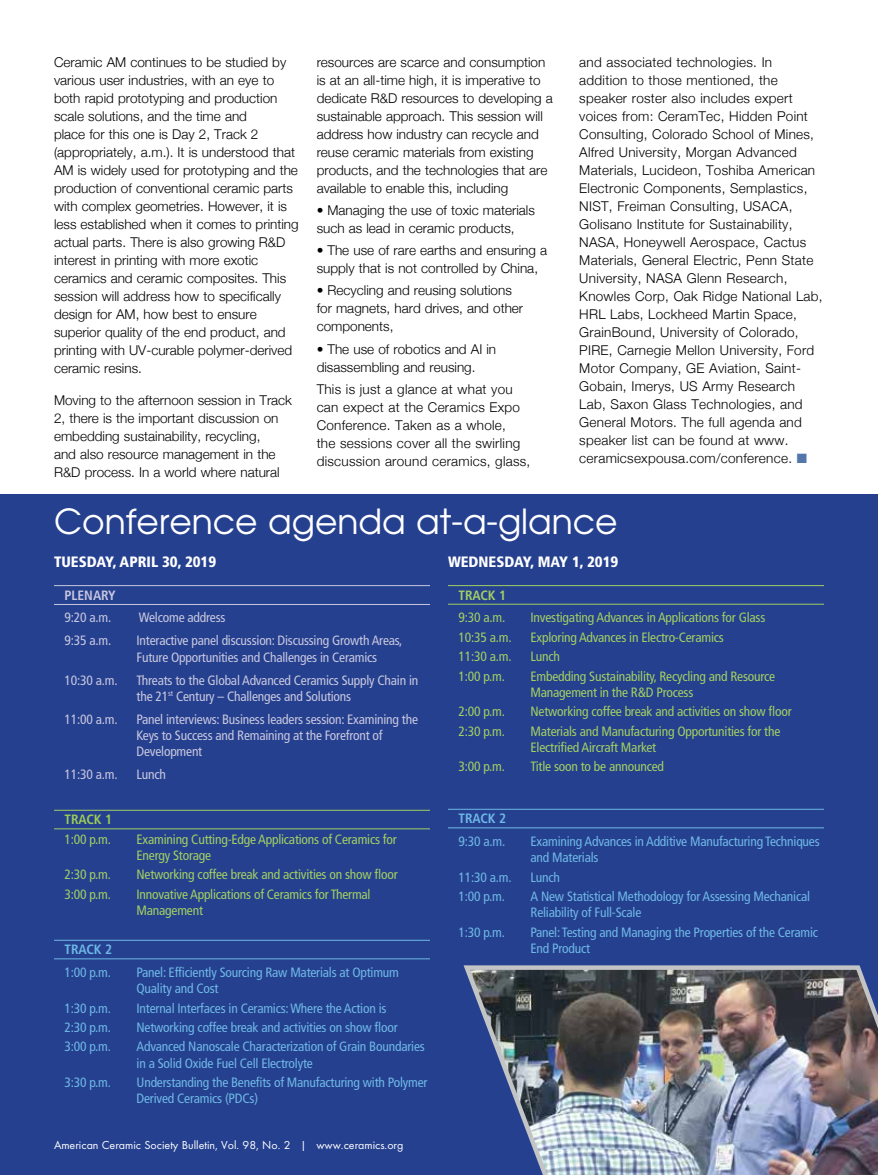
<style>
.page{position:relative;width:878px;height:1175px;background:#fff}
.page>*{position:absolute;margin:0;border:0;box-sizing:border-box;transform-origin:0 0}
.t1{font:34.5px "Avant Garde";color:#fff}
.t2{font:900 condensed 15px "Frutiger";color:#fff}
.t3{font:300 13.5px/18px "Helvetica Neue";color:#000}
.t4{font:300 13.5px/18px "Helvetica Neue";letter-spacing:.02em;color:#000}
.t5{font:condensed 13.5px/16.2px "Frutiger";letter-spacing:-.015em;color:#6eb8e6}
.t6{font:condensed 13.5px/16.2px "Frutiger";letter-spacing:-.015em;color:#a2cf62}
.t7{font:condensed 13.5px/16.2px "Frutiger";letter-spacing:-.015em;color:#c8c7df}
.t8{font:700 condensed 13.5px "Frutiger";color:#6eb8e6}
.t9{font:700 condensed 13.5px "Frutiger";color:#c8c7df}
.t10{font:700 condensed 13.5px "Frutiger";color:#9ccc56}
.t11{font:700 condensed 13.5px "Frutiger";color:#a2cf62}
.t12{font:12px "Futura T";color:#fff}
.s1{color:#5377ab}
</style>
<div class="page">
<div style="left:0;top:494px;width:878px;height:680px;background:#25408f"></div>
<hr style="left:54px;top:585px;width:376px;height:1px;background:#c8c7df">
<hr style="left:54px;top:604px;width:376px;height:1px;background:#c8c7df">
<hr style="left:54px;top:810px;width:376px;height:1px;background:#a2cf62">
<hr style="left:54px;top:828px;width:376px;height:1px;background:#a2cf62">
<hr style="left:54px;top:940px;width:376px;height:1px;background:#6eb8e6">
<hr style="left:54px;top:958px;width:376px;height:1px;background:#6eb8e6">
<hr style="left:448px;top:585px;width:376px;height:1px;background:#a2cf62">
<hr style="left:448px;top:604px;width:376px;height:1px;background:#a2cf62">
<hr style="left:448px;top:809px;width:376px;height:1px;background:#6eb8e6">
<hr style="left:448px;top:827px;width:376px;height:1px;background:#6eb8e6">
<img style="left:463px;top:965px;width:415px;height:209px">
<p class="t3" style="left:54px;top:52px;width:246px">Ceramic AM continues to be studied by various user industries, with an eye to both rapid prototyping and production scale solutions, and the time and<br>place for this one is Day 2, Track 2 (appropriately, a.m.). It is understood that AM is widely used for prototyping and the production of conventional ceramic parts with complex geometries. However, it is less established when it comes to printing actual parts. There is also growing R&amp;D interest in printing with more exotic ceramics and ceramic composites. This session will address how to specifically design for AM, how best to ensure superior quality of the end product, and printing with UV-curable polymer-derived ceramic resins.</p>
<p class="t3" style="left:54px;top:390px;width:239px">Moving to the afternoon session in Track 2, there is the important discussion on embedding sustainability, recycling,<br>and also resource management in the R&amp;D process. In a world where natural</p>
<p class="t3" style="left:316px;top:52px;width:237px">resources are scarce and consumption is at an all-time high, it is imperative to dedicate R&amp;D resources to developing a sustainable approach. This session will address how industry can recycle and reuse ceramic materials from existing products, and the technologies that are available to enable this, including</p>
<p class="t3" style="left:316px;top:200px;width:220px">• Managing the use of toxic materials such as lead in ceramic products,</p>
<p class="t3" style="left:316px;top:240px;width:232px">• The use of rare earths and ensuring a supply that is not controlled by China,</p>
<p class="t3" style="left:316px;top:280px;width:208px">• Recycling and reusing solutions for magnets, hard drives, and other components,</p>
<p class="t3" style="left:316px;top:339px;width:181px">• The use of robotics and AI in disassembling and reusing.</p>
<p class="t4" style="left:316px;top:379px;width:215px">This is just a glance at what you can expect at the Ceramics Expo<br>Conference. Taken as a whole,<br>the sessions cover all the swirling discussion around ceramics, glass,</p>
<p class="t4" style="left:579px;top:52px;width:245px">and associated technologies. In addition to those mentioned, the speaker roster also includes expert voices from: CeramTec, Hidden Point Consulting, Colorado School of Mines, Alfred University, Morgan Advanced Materials, Lucideon, Toshiba American Electronic Components, Semplastics, NIST, Freiman Consulting, USACA, Golisano Institute for Sustainability, NASA, Honeywell Aerospace, Cactus Materials, General Electric, Penn State University, NASA Glenn Research, Knowles Corp, Oak Ridge National Lab, HRL Labs, Lockheed Martin Space, GrainBound, University of Colorado, PIRE, Carnegie Mellon University, Ford Motor Company, GE Aviation, Saint-Gobain, Imerys, US Army Research Lab, Saxon Glass Technologies, and General Motors. The full agenda and speaker list can be found at www. ceramicsexpousa.com/conference. <span class="s1">■</span></p>
<h1 class="t1" style="left:54px;top:500px;width:565px">Conference agenda at-a-glance</h1>
<p class="t2" style="left:54px;top:553px;width:164px">TUESDAY, APRIL 30, 2019</p>
<p class="t9" style="left:65px;top:587px;width:53px">PLENARY</p>
<p class="t7" style="left:65px;top:610px;width:48px">9:20 a.m.</p>
<p class="t7" style="left:139px;top:610px;width:88px">Welcome address</p>
<p class="t7" style="left:65px;top:632px;width:48px">9:35 a.m.</p>
<p class="t7" style="left:136px;top:632px;width:267px">Interactive panel discussion: Discussing Growth Areas,<br>Future Opportunities and Challenges in Ceramics</p>
<p class="t7" style="left:65px;top:672px;width:55px">10:30 a.m.</p>
<p class="t7" style="left:136px;top:672px;width:283px">Threats to the Global Advanced Ceramics Supply Chain in the 21<sup>st</sup> Century – Challenges and Solutions</p>
<p class="t7" style="left:65px;top:711px;width:55px">11:00 a.m.</p>
<p class="t7" style="left:136px;top:711px;width:283px">Panel interviews: Business leaders session: Examining the<br>Keys to Success and Remaining at the Forefront of<br>Development</p>
<p class="t7" style="left:65px;top:766px;width:55px">11:30 a.m.</p>
<p class="t7" style="left:136px;top:766px;width:31px">Lunch</p>
<p class="t10" style="left:65px;top:811px;width:49px">TRACK 1</p>
<p class="t6" style="left:65px;top:831px;width:48px">1:00 p.m.</p>
<p class="t6" style="left:136px;top:831px;width:262px">Examining Cutting-Edge Applications of Ceramics for<br>Energy Storage</p>
<p class="t6" style="left:65px;top:866px;width:48px">2:30 p.m.</p>
<p class="t6" style="left:136px;top:866px;width:263px">Networking coffee break and activities on show floor</p>
<p class="t6" style="left:65px;top:886px;width:48px">3:00 p.m.</p>
<p class="t6" style="left:136px;top:886px;width:235px">Innovative Applications of Ceramics for Thermal<br>Management</p>
<p class="t8" style="left:65px;top:941px;width:49px">TRACK 2</p>
<p class="t5" style="left:65px;top:964px;width:48px">1:00 p.m.</p>
<p class="t5" style="left:136px;top:964px;width:264px">Panel: Efficiently Sourcing Raw Materials at Optimum<br>Quality and Cost</p>
<p class="t5" style="left:65px;top:999px;width:48px">1:30 p.m.</p>
<p class="t5" style="left:136px;top:999px;width:251px">Internal Interfaces in Ceramics: Where the Action is</p>
<p class="t5" style="left:65px;top:1019px;width:48px">2:30 p.m.</p>
<p class="t5" style="left:136px;top:1019px;width:263px">Networking coffee break and activities on show floor</p>
<p class="t5" style="left:65px;top:1038px;width:48px">3:00 p.m.</p>
<p class="t5" style="left:136px;top:1038px;width:290px">Advanced Nanoscale Characterization of Grain Boundaries in a Solid Oxide Fuel Cell Electrolyte</p>
<p class="t5" style="left:65px;top:1074px;width:48px">3:30 p.m.</p>
<p class="t5" style="left:136px;top:1074px;width:292px">Understanding the Benefits of Manufacturing with Polymer<br>Derived Ceramics (PDCs)</p>
<p class="t12" style="left:54px;top:1138px;width:351px">American Ceramic Society Bulletin, Vol. 98, No. 2 | www.ceramics.org</p>
<p class="t2" style="left:448px;top:553px;width:172px">WEDNESDAY, MAY 1, 2019</p>
<p class="t11" style="left:458px;top:587px;width:49px">TRACK 1</p>
<p class="t6" style="left:458px;top:609px;width:48px">9:30 a.m.</p>
<p class="t6" style="left:530px;top:609px;width:236px">Investigating Advances in Applications for Glass</p>
<p class="t6" style="left:458px;top:629px;width:55px">10:35 a.m.</p>
<p class="t6" style="left:530px;top:629px;width:195px">Exploring Advances in Electro-Ceramics</p>
<p class="t6" style="left:458px;top:648px;width:55px">11:30 a.m.</p>
<p class="t6" style="left:530px;top:648px;width:31px">Lunch</p>
<p class="t6" style="left:458px;top:668px;width:48px">1:00 p.m.</p>
<p class="t6" style="left:530px;top:668px;width:246px">Embedding Sustainability, Recycling and Resource<br>Management in the R&amp;D Process</p>
<p class="t6" style="left:458px;top:703px;width:48px">2:00 p.m.</p>
<p class="t6" style="left:530px;top:703px;width:263px">Networking coffee break and activities on show floor</p>
<p class="t6" style="left:458px;top:723px;width:48px">2:30 p.m.</p>
<p class="t6" style="left:530px;top:723px;width:251px">Materials and Manufacturing Opportunities for the<br>Electrified Aircraft Market</p>
<p class="t6" style="left:458px;top:758px;width:48px">3:00 p.m.</p>
<p class="t6" style="left:530px;top:758px;width:135px">Title soon to be announced</p>
<p class="t8" style="left:458px;top:810px;width:49px">TRACK 2</p>
<p class="t5" style="left:458px;top:833px;width:48px">9:30 a.m.</p>
<p class="t5" style="left:530px;top:833px;width:291px">Examining Advances in Additive Manufacturing Techniques and Materials</p>
<p class="t5" style="left:458px;top:868px;width:55px">11:30 a.m.</p>
<p class="t5" style="left:530px;top:868px;width:31px">Lunch</p>
<p class="t5" style="left:458px;top:888px;width:48px">1:00 p.m.</p>
<p class="t5" style="left:530px;top:888px;width:281px">A New Statistical Methodology for Assessing Mechanical<br>Reliability of Full-Scale</p>
<p class="t5" style="left:458px;top:924px;width:48px">1:30 p.m.</p>
<p class="t5" style="left:530px;top:924px;width:289px">Panel: Testing and Managing the Properties of the Ceramic<br>End Product</p>
</div>
